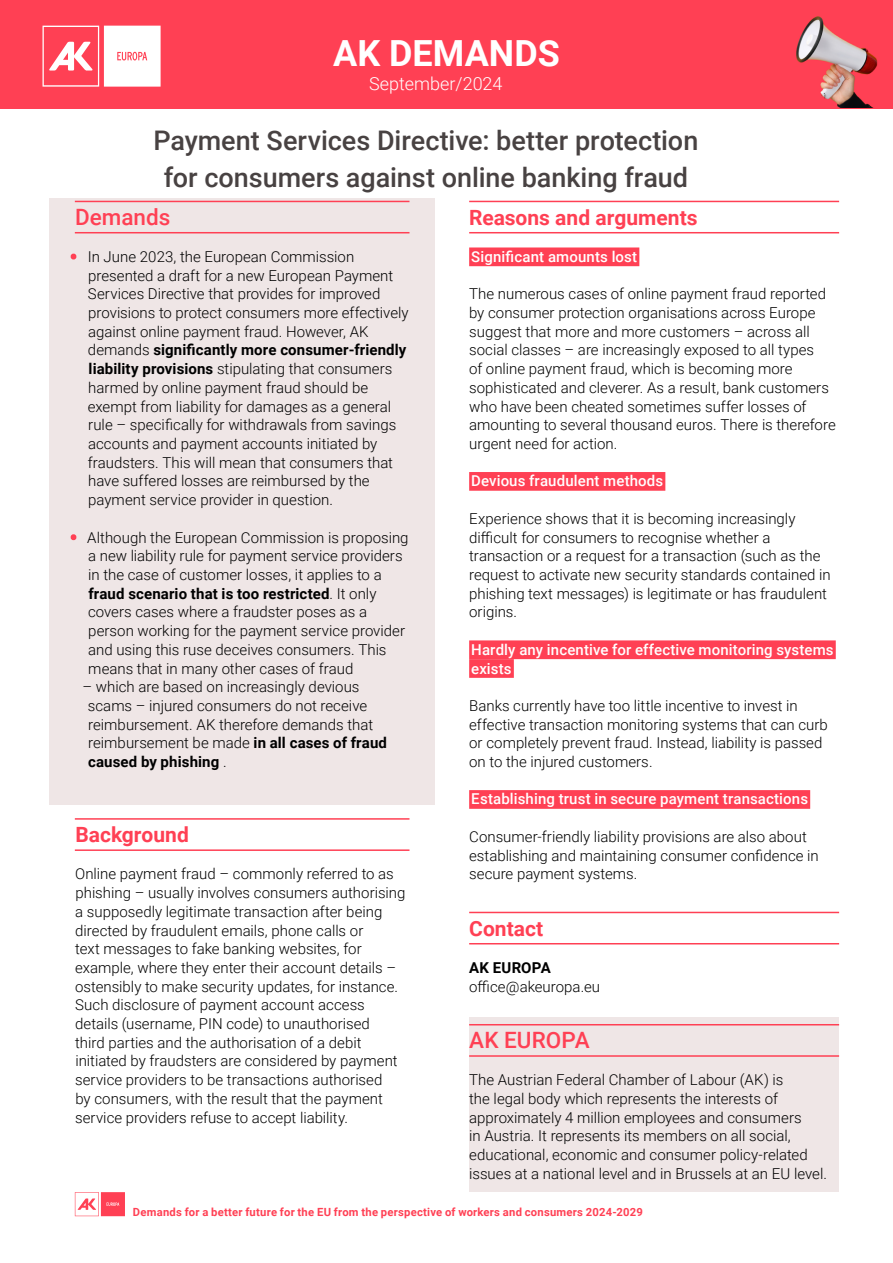
<style>
.page{position:relative;width:893px;height:1263px;background:#fff}
.page>*{position:absolute;margin:0;border:0;box-sizing:border-box;transform-origin:0 0}
.t1{font:700 36px "Roboto";color:#fff}
.t2{font:500 27px/37.3px "Roboto";color:#484242;text-align:center}
.t3{font:500 22.5px "Roboto";color:#ff4054}
.t4{font:700 21px "Roboto";color:#ff4054}
.t5{font:300 18px "Roboto";color:#fff}
.t6{font:300 15px/18.8px "Roboto";color:#000}
.t7{font:500 15px/18.8px "Roboto";letter-spacing:.01em;color:#fff}
.t8{font:700 15px "Roboto";letter-spacing:.015em;color:#000}
.t9{font:700 11.25px "Roboto";letter-spacing:.02em;color:#ff4054}
.s1{color:#ff4054}
.s2{font-weight:700}
</style>
<div class="page">
<svg style="left:75px;top:1192px;width:50px;height:24px"></svg>
<div style="left:469px;top:1017px;width:370px;height:175px;background:#efe6e6"></div>
<div style="left:0;top:0;width:893px;height:109px;background:#ff4054"></div>
<svg style="left:43px;top:26px;width:118px;height:61px"></svg>
<div style="left:50px;top:198px;width:385px;height:606px;background:#efe6e6"></div>
<hr style="left:75px;top:201px;width:334px;height:1px;background:#ff4054">
<hr style="left:75px;top:232px;width:334px;height:1px;background:#ff4054">
<hr style="left:75px;top:818px;width:334px;height:2px;background:#ff4054">
<hr style="left:75px;top:849px;width:334px;height:2px;background:#ff4054">
<hr style="left:469px;top:201px;width:370px;height:1px;background:#ff4054">
<hr style="left:469px;top:232px;width:370px;height:1px;background:#ff4054">
<div style="left:469px;top:247px;width:170px;height:19px;background:#ff4054"></div>
<div style="left:469px;top:472px;width:196px;height:19px;background:#ff4054"></div>
<div style="left:469px;top:640px;width:367px;height:19px;background:#ff4054"></div>
<div style="left:469px;top:659px;width:45px;height:19px;background:#ff4054"></div>
<div style="left:469px;top:790px;width:341px;height:19px;background:#ff4054"></div>
<hr style="left:469px;top:912px;width:370px;height:1px;background:#ff4054">
<hr style="left:469px;top:943px;width:370px;height:1px;background:#ff4054">
<hr style="left:469px;top:1024px;width:370px;height:1px;background:#ff4054">
<hr style="left:469px;top:1055px;width:370px;height:2px;background:#ff4054">
<img style="left:796px;top:16px;width:82px;height:92px">
<h1 class="t1" style="left:333px;top:28px;width:228px">AK DEMANDS</h1>
<p class="t5" style="left:369px;top:71px;width:135px">September/2024</p>
<h2 class="t2" style="left:153px;top:120px;width:546px">Payment Services Directive: better protection for consumers against online banking fraud</h2>
<h3 class="t3" style="left:75px;top:201px;width:97px">Demands</h3>
<p class="t6" style="left:88px;top:247px;width:322px;text-indent:-17px"><span class="s1">•</span> In June 2023, the European Commission presented a draft for a new European Payment Services Directive that provides for improved provisions to protect consumers more effectively against online payment fraud. However, AK demands <span class="s2">significantly more consumer-friendly liability provisions</span> stipulating that consumers harmed by online payment fraud should be exempt from liability for damages as a general rule – specifically for withdrawals from savings accounts and payment accounts initiated by fraudsters. This will mean that consumers that have suffered losses are reimbursed by the payment service provider in question.</p>
<p class="t6" style="left:88px;top:527px;width:322px;text-indent:-17px"><span class="s1">•</span> Although the European Commission is proposing a new liability rule for payment service providers in the case of customer losses, it applies to a <span class="s2">fraud scenario that is too restricted</span>. It only covers cases where a fraudster poses as a person working for the payment service provider and using this ruse deceives consumers. This means that in many other cases of fraud</p>
<p class="t6" style="left:88px;top:677px;width:301px;text-indent:-5px">– which are based on increasingly devious scams – injured consumers do not receive reimbursement. AK therefore demands that reimbursement be made <span class="s2">in all cases of fraud caused by phishing</span> .</p>
<h3 class="t4" style="left:469px;top:202px;width:230px">Reasons and arguments</h3>
<p class="t7" style="left:471px;top:247px;width:167px">Significant amounts lost</p>
<p class="t6" style="left:469px;top:284px;width:368px">The numerous cases of online payment fraud reported by consumer protection organisations across Europe suggest that more and more customers – across all social classes – are increasingly exposed to all types<br>of online payment fraud, which is becoming more sophisticated and cleverer. As a result, bank customers who have been cheated sometimes suffer losses of amounting to several thousand euros. There is therefore urgent need for action.</p>
<p class="t7" style="left:471px;top:471px;width:193px">Devious fraudulent methods</p>
<p class="t6" style="left:469px;top:509px;width:363px">Experience shows that it is becoming increasingly difficult for consumers to recognise whether a transaction or a request for a transaction (such as the request to activate new security standards contained in phishing text messages) is legitimate or has fraudulent origins.</p>
<p class="t7" style="left:471px;top:639px;width:364px">Hardly any incentive for effective monitoring systems exists</p>
<p class="t6" style="left:469px;top:696px;width:360px">Banks currently have too little incentive to invest in effective transaction monitoring systems that can curb or completely prevent fraud. Instead, liability is passed on to the injured customers.</p>
<p class="t7" style="left:471px;top:789px;width:338px">Establishing trust in secure payment transactions</p>
<p class="t6" style="left:469px;top:827px;width:351px">Consumer-friendly liability provisions are also about establishing and maintaining consumer confidence in secure payment systems.</p>
<h3 class="t4" style="left:469px;top:913px;width:76px">Contact</h3>
<p class="t8" style="left:469px;top:957px;width:83px">AK EUROPA</p>
<p class="t6" style="left:469px;top:976px;width:133px">office@akeuropa.eu</p>
<h3 class="t3" style="left:469px;top:1024px;width:122px">AK EUROPA</h3>
<p class="t6" style="left:469px;top:1070px;width:359px">The Austrian Federal Chamber of Labour (AK) is<br>the legal body which represents the interests of approximately 4 million employees and consumers<br>in Austria. It represents its members on all social, educational, economic and consumer policy-related issues at a national level and in Brussels at an EU level.</p>
<h3 class="t4" style="left:76px;top:820px;width:115px">Background</h3>
<p class="t6" style="left:75px;top:864px;width:332px">Online payment fraud – commonly referred to as phishing – usually involves consumers authorising a supposedly legitimate transaction after being directed by fraudulent emails, phone calls or<br>text messages to fake banking websites, for example, where they enter their account details – ostensibly to make security updates, for instance.<br>Such disclosure of payment account access details (username, PIN code) to unauthorised<br>third parties and the authorisation of a debit initiated by fraudsters are considered by payment service providers to be transactions authorised<br>by consumers, with the result that the payment service providers refuse to accept liability.</p>
<p class="t9" style="left:133px;top:1204px;width:511px">Demands for a better future for the EU from the perspective of workers and consumers 2024-2029</p>
</div>
